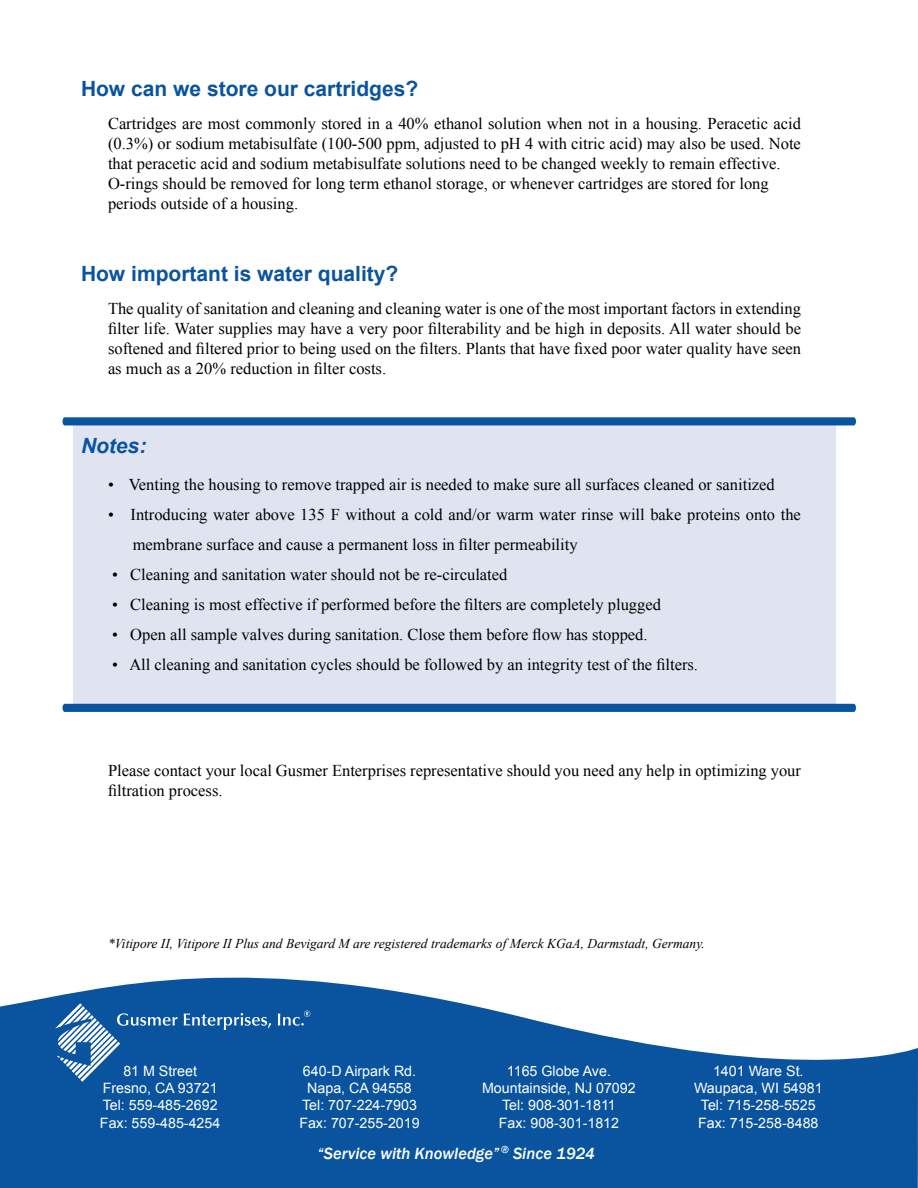
<style>
.page{position:relative;width:918px;height:1188px;background:#fff}
.page>*{position:absolute;margin:0;border:0;box-sizing:border-box;transform-origin:0 0}
.t1{font:700 21px "Arial";color:#0a549f}
.t2{font:italic 700 21px "Arial";color:#0a549f}
.t3{font:italic 500 16.65px "Franklin Gothic";color:#fff}
.t4{font:16.5px/19.8px "Times New Roman";color:#000}
.t5{font:14.25px/17.1px "Arial";color:#fff;text-align:center}
.t6{font:italic 13.5px "Times New Roman";color:#000}
</style>
<div class="page">
<div style="left:74px;top:422px;width:762px;height:285px;background:#e0e4f1"></div>
<svg style="left:0;top:977px;width:918px;height:211px;fill:#0a549f"></svg>
<svg style="left:184px;top:1013px;width:87px;height:17px"></svg>
<svg style="left:55px;top:1003px;width:123px;height:79px;background:#3370af"></svg>
<svg style="left:278px;top:1011px;width:32px;height:15px"></svg>
<svg style="left:63px;top:417px;width:793px;height:8px;background:#135aa2"></svg>
<svg style="left:63px;top:704px;width:793px;height:8px;background:#0b559f"></svg>
<p class="t1" style="left:81px;top:75px;width:339px">How can we store our cartridges?</p>
<p class="t4" style="left:108px;top:114px;width:695px">Cartridges are most commonly stored in a 40% ethanol solution when not in a housing. Peracetic acid (0.3%) or sodium metabisulfate (100-500 ppm, adjusted to pH 4 with citric acid) may also be used. Note that peracetic acid and sodium metabisulfate solutions need to be changed weekly to remain effective.<br>O-rings should be removed for long term ethanol storage, or whenever cartridges are stored for long periods outside of a housing.</p>
<p class="t1" style="left:81px;top:260px;width:319px">How important is water quality?</p>
<p class="t4" style="left:108px;top:299px;width:695px;text-align:justify">The quality of sanitation and cleaning and cleaning water is one of the most important factors in extending filter life. Water supplies may have a very poor filterability and be high in deposits. All water should be softened and filtered prior to being used on the filters. Plants that have fixed poor water quality have seen as much as a 20% reduction in filter costs.</p>
<p class="t2" style="left:81px;top:432px;width:67px">Notes:</p>
<p class="t4" style="left:108px;top:474px;width:668px">• Venting the housing to remove trapped air is needed to make sure all surfaces cleaned or sanitized</p>
<p class="t4" style="left:133px;top:499px;width:670px;line-height:30px;text-indent:-25px">• Introducing water above 135 F without a cold and/or warm water rinse will bake proteins onto the membrane surface and cause a permanent loss in filter permeability</p>
<p class="t4" style="left:112px;top:564px;width:397px">• Cleaning and sanitation water should not be re-circulated</p>
<p class="t4" style="left:112px;top:594px;width:550px">• Cleaning is most effective if performed before the filters are completely plugged</p>
<p class="t4" style="left:112px;top:624px;width:537px">• Open all sample valves during sanitation. Close them before flow has stopped.</p>
<p class="t4" style="left:112px;top:654px;width:587px">• All cleaning and sanitation cycles should be followed by an integrity test of the filters.</p>
<p class="t4" style="left:108px;top:761px;width:695px">Please contact your local Gusmer Enterprises representative should you need any help in optimizing your filtration process.</p>
<p class="t6" style="left:108px;top:934px;width:599px">*Vitipore II, Vitipore II Plus and Bevigard M are registered trademarks of Merck KGaA, Darmstadt, Germany.</p>
<p class="t5" style="left:100px;top:1063px;width:122px">81 M Street<br>Fresno, CA 93721<br>Tel: 559-485-2692<br>Fax: 559-485-4254</p>
<p class="t5" style="left:299px;top:1063px;width:122px">640-D Airpark Rd.<br>Napa, CA 94558<br>Tel: 707-224-7903<br>Fax: 707-255-2019</p>
<p class="t5" style="left:482px;top:1063px;width:155px">1165 Globe Ave.<br>Mountainside, NJ 07092<br>Tel: 908-301-1811<br>Fax: 908-301-1812</p>
<p class="t5" style="left:694px;top:1063px;width:130px">1401 Ware St.<br>Waupaca, WI 54981<br>Tel: 715-258-5525<br>Fax: 715-258-8488</p>
<p class="t3" style="left:318px;top:1143px;width:279px">“Service with Knowledge” <sup>®</sup> Since 1924</p>
</div>
